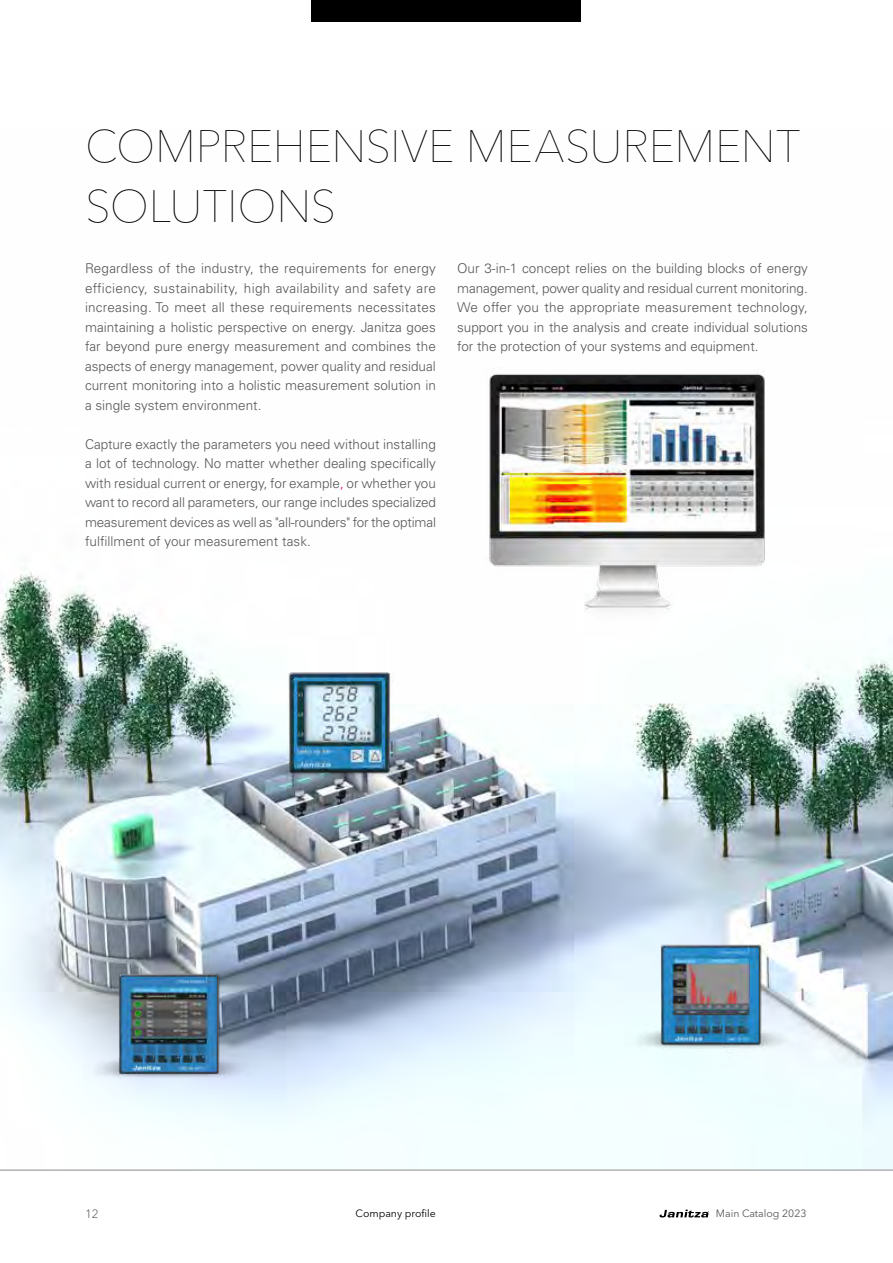
<style>
.page{position:relative;width:893px;height:1263px;background:#fff}
.page>*{position:absolute;margin:0;border:0;box-sizing:border-box;transform-origin:0 0}
.Imageseiten_Headline{font:200 45px/60px "Avenir Next LT Pro";letter-spacing:-.005em;color:#000}
.Fliesstext_schwarz{font:300 13.5px/19.5px "Univers LT Std";color:#575756;text-align:justify}
.t1{font:300 12px "Avenir Next LT Pro";color:#575756}
.t2{font:10.5px "Avenir Next LT Pro";color:#575756}
.t3{font:10.5px "Avenir Next LT Pro";color:#000}
.s1{color:#e6007d}
</style>
<div class="page">
<svg style="left:659px;top:1209px;width:49px;height:8px"></svg>
<img style="left:0;top:567px;width:893px;height:602px">
<hr style="left:0;top:1169px;width:893px;height:2px;background:#b3b2b2">
<div style="left:312px;top:0;width:269px;height:21px;background:#000"></div>
<img style="left:234px;top:611px;width:210px;height:200px">
<img style="left:615px;top:925px;width:189px;height:139px">
<img style="left:74px;top:954px;width:188px;height:144px">
<img style="left:432px;top:368px;width:380px;height:282px">
<p class="Imageseiten_Headline" style="left:85px;top:116px;width:717px">COMPREHENSIVE MEASUREMENT<br>SOLUTIONS</p>
<p class="Fliesstext_schwarz" style="left:85px;top:258px;width:352px">Regardless of the industry, the requirements for energy efficiency, sustainability, high availability and safety are increasing. To meet all these requirements necessitates maintaining a holistic perspective on energy. Janitza goes far beyond pure energy measurement and combines the aspects of energy management, power quality and residual current monitoring into a holistic measurement solution in a single system environment.</p>
<p class="Fliesstext_schwarz" style="left:85px;top:434px;width:352px">Capture exactly the parameters you need without installing a lot of technology. No matter whether dealing specifically with residual current or energy, for example<span class="s1">,</span> or whether you want to record all parameters, our range includes specialized measurement devices as well as "all-rounders" for the optimal fulfillment of your measurement task.</p>
<p class="Fliesstext_schwarz" style="left:457px;top:258px;width:352px">Our 3-in-1 concept relies on the building blocks of energy management, power quality and residual current monitoring.<br>We offer you the appropriate measurement technology, support you in the analysis and create individual solutions for the protection of your systems and equipment.</p>
<p class="t1" style="left:85px;top:1206px;width:15px">12</p>
<p class="t3" style="left:356px;top:1207px;width:82px">Company profile</p>
<p class="t2" style="left:716px;top:1207px;width:92px">Main Catalog 2023</p>
</div>
